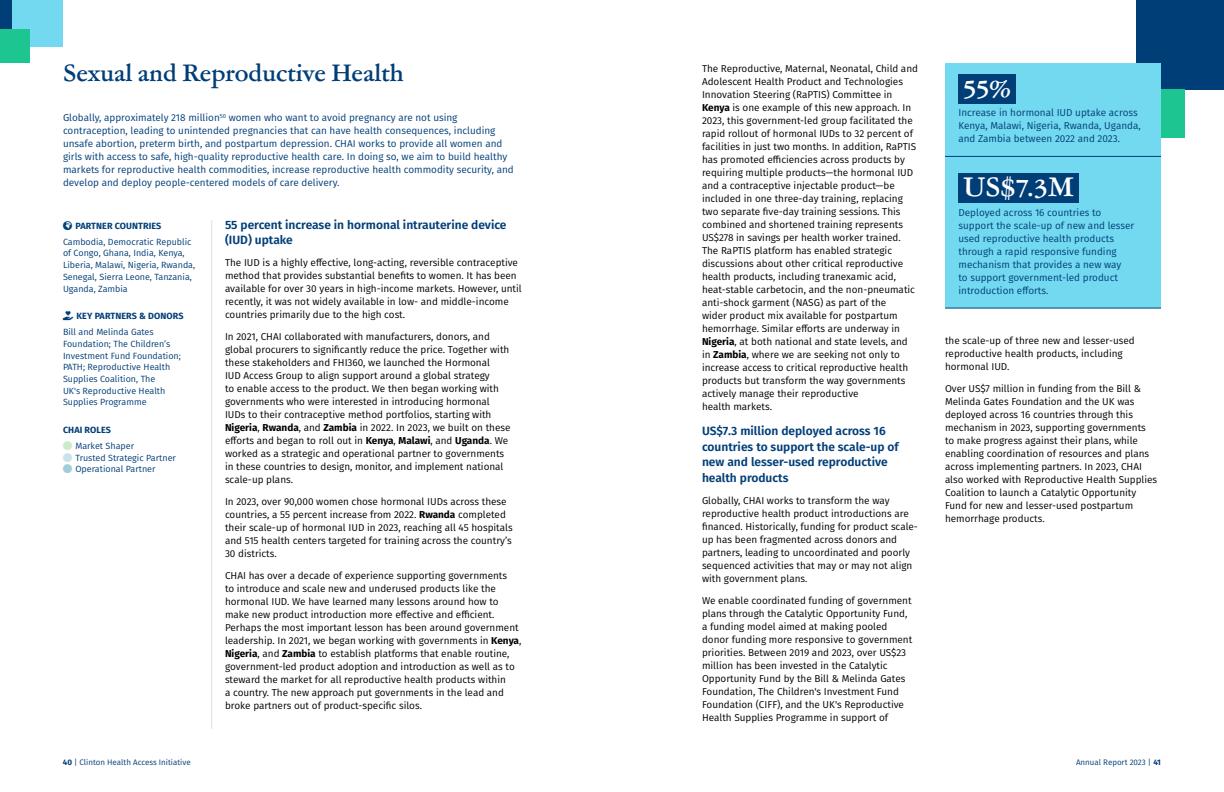
<style>
.page{position:relative;width:1224px;height:792px;background:#fff}
.page>*{position:absolute;margin:0;border:0;box-sizing:border-box;transform-origin:0 0}
.Highlight_box_-_number{font:700 27px "Garamond ATF Subhead";color:#fff}
.Heading_2{font:700 24px "Garamond ATF Subhead";color:#003e78}
.Heading_3{font:600 12px/15.6px "Fira Sans";color:#003e78}
.t1{font:10px/13px "Fira Sans";color:#000}
.Program_overview_paragraph{font:10px/13px "Fira Sans";color:#003e78}
.Highlight_box_-_paragraph{font:10px/13px "Fira Sans";color:#003e78}
.Program_intro_-_paragraph{font:9px/11.7px "Fira Sans";color:#003e78}
.Program_intro_-_header{font:700 9px "Fira Sans";letter-spacing:.01em;color:#003e78}
.t2{font:8px "Fira Sans";color:#003e78}
.s1{font-weight:700}
</style>
<div class="page">
<hr style="left:212px;top:220px;width:1px;height:509px;background:#e0e3d7">
<div style="left:0;top:0;width:29px;height:29px;background:#003e78"></div>
<div style="left:12px;top:0;width:51px;height:46px;background:#73d9f0"></div>
<div style="left:0;top:29px;width:29px;height:34px;background:#1dc690"></div>
<div style="left:1136px;top:0;width:88px;height:89px;background:#003e78"></div>
<div style="left:1136px;top:89px;width:49px;height:49px;background:#1dc690"></div>
<div style="left:945px;top:63px;width:216px;height:245px;background:#73d9f0"></div>
<div style="left:958px;top:74px;width:58px;height:30px;background:#003e78"></div>
<hr style="left:945px;top:156px;width:216px;height:1px;background:#003e78">
<div style="left:958px;top:174px;width:121px;height:29px;background:#003e78"></div>
<hr style="left:945px;top:308px;width:216px;height:1px;background:#003e78">
<p class="Heading_2" style="left:63px;top:56px;width:342px">Sexual and Reproductive Health</p>
<p class="Program_overview_paragraph" style="left:63px;top:111px;width:452px">Globally, approximately 218 million<sup>50</sup> women who want to avoid pregnancy are not using contraception, leading to unintended pregnancies that can have health consequences, including unsafe abortion, preterm birth, and postpartum depression. CHAI works to provide all women and girls with access to safe, high-quality reproductive health care. In doing so, we aim to build healthy markets for reproductive health commodities, increase reproductive health commodity security, and develop and deploy people-centered models of care delivery.</p>
<p class="Heading_3" style="left:225px;top:216px;width:283px">55 percent increase in hormonal intrauterine device (IUD) uptake</p>
<p class="t1" style="left:225px;top:256px;width:298px">The IUD is a highly effective, long-acting, reversible contraceptive method that provides substantial benefits to women. It has been available for over 30 years in high-income markets. However, until recently, it was not widely available in low- and middle-income countries primarily due to the high cost.</p>
<p class="t1" style="left:225px;top:330px;width:287px">In 2021, CHAI collaborated with manufacturers, donors, and global procurers to significantly reduce the price. Together with these stakeholders and FHI360, we launched the Hormonal<br>IUD Access Group to align support around a global strategy<br>to enable access to the product. We then began working with governments who were interested in introducing hormonal IUDs to their contraceptive method portfolios, starting with <span class="s1">Nigeria</span>, <span class="s1">Rwanda</span>, and <span class="s1">Zambia</span> in 2022. In 2023, we built on these efforts and began to roll out in <span class="s1">Kenya</span>, <span class="s1">Malawi</span>, and <span class="s1">Uganda</span>. We worked as a strategic and operational partner to governments in these countries to design, monitor, and implement national scale-up plans.</p>
<p class="t1" style="left:225px;top:495px;width:289px">In 2023, over 90,000 women chose hormonal IUDs across these countries, a 55 percent increase from 2022. <span class="s1">Rwanda</span> completed their scale-up of hormonal IUD in 2023, reaching all 45 hospitals and 515 health centers targeted for training across the country’s 30 districts.</p>
<p class="t1" style="left:225px;top:569px;width:298px">CHAI has over a decade of experience supporting governments<br>to introduce and scale new and underused products like the hormonal IUD. We have learned many lessons around how to make new product introduction more effective and efficient.<br>Perhaps the most important lesson has been around government leadership. In 2021, we began working with governments in <span class="s1">Kenya</span>, <span class="s1">Nigeria</span>, and <span class="s1">Zambia</span> to establish platforms that enable routine, government-led product adoption and introduction as well as to steward the market for all reproductive health products within<br>a country. The new approach put governments in the lead and broke partners out of product-specific silos.</p>
<p class="Program_intro_-_header" style="left:75px;top:218px;width:88px">PARTNER COUNTRIES</p>
<p class="Program_intro_-_paragraph" style="left:63px;top:236px;width:134px">Cambodia, Democratic Republic of Congo, Ghana, India, Kenya,<br>Liberia, Malawi, Nigeria, Rwanda,<br>Senegal, Sierra Leone, Tanzania,<br>Uganda, Zambia</p>
<p class="Program_intro_-_header" style="left:63px;top:308px;width:122px">★★★ KEY PARTNERS &amp; DONORS</p>
<p class="Program_intro_-_paragraph" style="left:63px;top:326px;width:119px">Bill and Melinda Gates<br>Foundation; The Children’s<br>Investment Fund Foundation;<br>PATH; Reproductive Health<br>Supplies Coalition, The<br>UK's Reproductive Health<br>Supplies Programme</p>
<p class="Program_intro_-_header" style="left:63px;top:422px;width:50px">CHAI ROLES</p>
<p class="Program_intro_-_paragraph" style="left:75px;top:440px;width:60px">Market Shaper</p>
<p class="Program_intro_-_paragraph" style="left:75px;top:452px;width:102px">Trusted Strategic Partner</p>
<p class="Program_intro_-_paragraph" style="left:75px;top:463px;width:82px">Operational Partner</p>
<p class="t1" style="left:702px;top:62px;width:218px">The Reproductive, Maternal, Neonatal, Child and Adolescent Health Product and Technologies Innovation Steering (RaPTIS) Committee in <span class="s1">Kenya</span> is one example of this new approach. In 2023, this government-led group facilitated the rapid rollout of hormonal IUDs to 32 percent of facilities in just two months. In addition, RaPTIS has promoted efficiencies across products by requiring multiple products—the hormonal IUD and a contraceptive injectable product—be included in one three-day training, replacing two separate five-day training sessions. This combined and shortened training represents US$278 in savings per health worker trained.<br>The RaPTIS platform has enabled strategic discussions about other critical reproductive health products, including tranexamic acid, heat-stable carbetocin, and the non-pneumatic anti-shock garment (NASG) as part of the<br>wider product mix available for postpartum hemorrhage. Similar efforts are underway in <span class="s1">Nigeria</span>, at both national and state levels, and in <span class="s1">Zambia</span>, where we are seeking not only to increase access to critical reproductive health products but transform the way governments actively manage their reproductive<br>health markets.</p>
<p class="Heading_3" style="left:702px;top:422px;width:198px">US$7.3 million deployed across 16 countries to support the scale-up of new and lesser-used reproductive health products</p>
<p class="t1" style="left:702px;top:494px;width:218px">Globally, CHAI works to transform the way reproductive health product introductions are financed. Historically, funding for product scale&shy;up has been fragmented across donors and partners, leading to uncoordinated and poorly sequenced activities that may or may not align with government plans.</p>
<p class="t1" style="left:702px;top:594px;width:212px">We enable coordinated funding of government plans through the Catalytic Opportunity Fund, a funding model aimed at making pooled donor funding more responsive to government priorities. Between 2019 and 2023, over US$23 million has been invested in the Catalytic Opportunity Fund by the Bill &amp; Melinda Gates Foundation, The Children's Investment Fund Foundation (CIFF), and the UK's Reproductive Health Supplies Programme in support of</p>
<p class="Highlight_box_-_number" style="left:963px;top:69px;width:50px">55%</p>
<p class="Highlight_box_-_paragraph" style="left:958px;top:106px;width:184px">Increase in hormonal IUD uptake across<br>Kenya, Malawi, Nigeria, Rwanda, Uganda, and Zambia between 2022 and 2023.</p>
<p class="Highlight_box_-_number" style="left:963px;top:168px;width:113px">US$7.3M</p>
<p class="Highlight_box_-_paragraph" style="left:958px;top:206px;width:177px">Deployed across 16 countries to support the scale-up of new and lesser used reproductive health products through a rapid responsive funding mechanism that provides a new way<br>to support government-led product introduction efforts.</p>
<p class="t1" style="left:945px;top:334px;width:191px">the scale-up of three new and lesser-used reproductive health products, including hormonal IUD.</p>
<p class="t1" style="left:945px;top:382px;width:214px">Over US$7 million in funding from the Bill &amp; Melinda Gates Foundation and the UK was deployed across 16 countries through this mechanism in 2023, supporting governments to make progress against their plans, while enabling coordination of resources and plans across implementing partners. In 2023, CHAI also worked with Reproductive Health Supplies Coalition to launch a Catalytic Opportunity Fund for new and lesser-used postpartum hemorrhage products.</p>
<p class="t2" style="left:63px;top:756px;width:129px"><span class="s1">40</span> | Clinton Health Access Initiative</p>
<p class="t2" style="left:1076px;top:756px;width:86px">Annual Report 2023 | <span class="s1">41</span></p>
</div>
